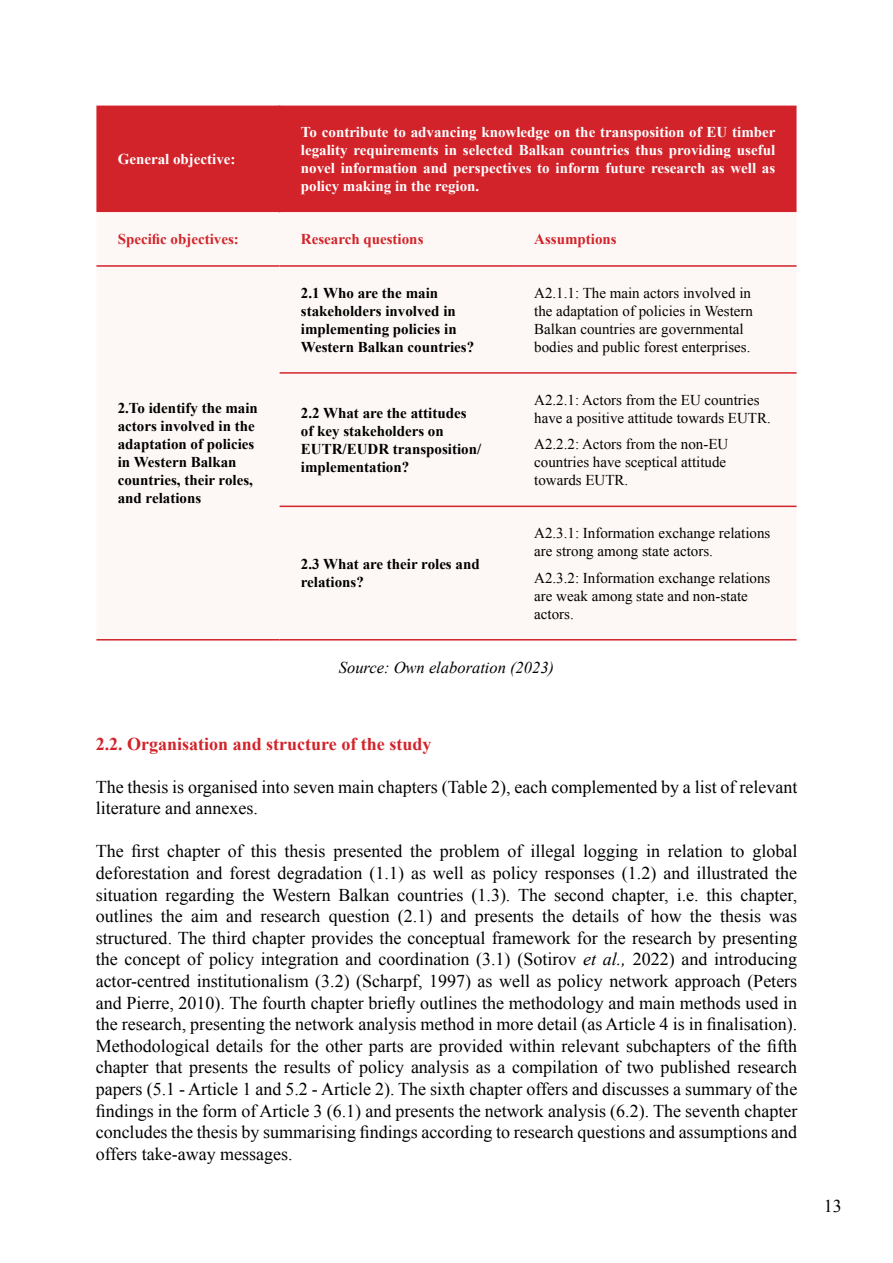
<style>
.page{position:relative;width:893px;height:1263px;background:#fff}
.page>*{position:absolute;margin:0;border:0;box-sizing:border-box;transform-origin:0 0}
.t1{font:18px/21.6px "Times New Roman";color:#000}
.t2{font:700 18px "Times New Roman";color:#d2232a}
.t3{font:italic 16.5px "Times New Roman";color:#000}
.t4{font:15px/18px "Times New Roman";color:#000}
.t5{font:700 15px/18px "Times New Roman";color:#000}
.t6{font:700 15px/18px "Times New Roman";color:#fff;text-align:justify}
.t7{font:700 15px "Times New Roman";color:#d2232a}
.s1{font-style:italic}
</style>
<div class="page">
<div style="left:96px;top:106px;width:700px;height:106px;background:#d2232a"></div>
<div style="left:96px;top:212px;width:700px;height:296px;background:#fdf8f5"></div>
<hr style="left:279px;top:106px;width:1px;height:106px;background:#d2232a">
<hr style="left:96px;top:639px;width:184px;height:1px;background:#d2232a">
<hr style="left:280px;top:265px;width:233px;height:2px;background:#d2232a">
<hr style="left:513px;top:265px;width:283px;height:2px;background:#d2232a">
<hr style="left:280px;top:372px;width:233px;height:2px;background:#d2232a">
<hr style="left:513px;top:372px;width:283px;height:2px;background:#d2232a">
<hr style="left:280px;top:506px;width:233px;height:1px;background:#d2232a">
<hr style="left:513px;top:506px;width:283px;height:1px;background:#d2232a">
<hr style="left:280px;top:639px;width:233px;height:1px;background:#d2232a">
<hr style="left:513px;top:639px;width:283px;height:1px;background:#d2232a">
<hr style="left:96px;top:265px;width:184px;height:2px;background:#d2232a">
<p class="t6" style="left:118px;top:150px;width:119px">General objective:</p>
<p class="t6" style="left:301px;top:123px;width:476px">To contribute to advancing knowledge on the transposition of EU timber legality requirements in selected Balkan countries thus providing useful novel information and perspectives to inform future research as well as policy making in the region.</p>
<p class="t7" style="left:118px;top:229px;width:123px">Specific objectives:</p>
<p class="t7" style="left:301px;top:229px;width:124px">Research questions</p>
<p class="t7" style="left:534px;top:229px;width:84px">Assumptions</p>
<p class="t5" style="left:118px;top:399px;width:142px">2.To identify the main actors involved in the adaptation of policies in Western Balkan countries, their roles, and relations</p>
<p class="t5" style="left:301px;top:283px;width:175px">2.1 Who are the main stakeholders involved in implementing policies in<br>Western Balkan countries?</p>
<p class="t4" style="left:534px;top:283px;width:220px">A2.1.1: The main actors involved in the adaptation of policies in Western Balkan countries are governmental bodies and public forest enterprises.</p>
<p class="t5" style="left:301px;top:403px;width:182px">2.2 What are the attitudes of key stakeholders on<br>EUTR/EUDR transposition/ implementation?</p>
<p class="t5" style="left:301px;top:555px;width:180px">2.3 What are their roles and relations?</p>
<p class="t4" style="left:534px;top:390px;width:238px">A2.2.1: Actors from the EU countries have a positive attitude towards EUTR.</p>
<p class="t4" style="left:534px;top:435px;width:196px">A2.2.2: Actors from the non-EU countries have sceptical attitude towards EUTR.</p>
<p class="t4" style="left:534px;top:524px;width:238px">A2.3.1: Information exchange relations are strong among state actors.</p>
<p class="t4" style="left:534px;top:568px;width:238px">A2.3.2: Information exchange relations are weak among state and non-state actors.</p>
<p class="t3" style="left:339px;top:656px;width:217px">Source: Own elaboration (2023)</p>
<p class="t2" style="left:96px;top:731px;width:337px">2.2. Organisation and structure of the study</p>
<p class="t1" style="left:96px;top:776px;width:703px">The thesis is organised into seven main chapters (Table 2), each complemented by a list of relevant literature and annexes.</p>
<p class="t1" style="left:96px;top:840px;width:703px;text-align:justify">The first chapter of this thesis presented the problem of illegal logging in relation to global deforestation and forest degradation (1.1) as well as policy responses (1.2) and illustrated the situation regarding the Western Balkan countries (1.3). The second chapter, i.e. this chapter, outlines the aim and research question (2.1) and presents the details of how the thesis was structured. The third chapter provides the conceptual framework for the research by presenting the concept of policy integration and coordination (3.1) (Sotirov <span class="s1">et al.,</span> 2022) and introducing actor-centred institutionalism (3.2) (Scharpf, 1997) as well as policy network approach (Peters and Pierre, 2010). The fourth chapter briefly outlines the methodology and main methods used in the research, presenting the network analysis method in more detail (as Article 4 is in finalisation).<br>Methodological details for the other parts are provided within relevant subchapters of the fifth chapter that presents the results of policy analysis as a compilation of two published research papers (5.1 - Article 1 and 5.2 - Article 2). The sixth chapter offers and discusses a summary of the findings in the form of Article 3 (6.1) and presents the network analysis (6.2). The seventh chapter concludes the thesis by summarising findings according to research questions and assumptions and offers take-away messages.</p>
<p class="t1" style="left:824px;top:1195px;width:19px">13</p>
</div>
